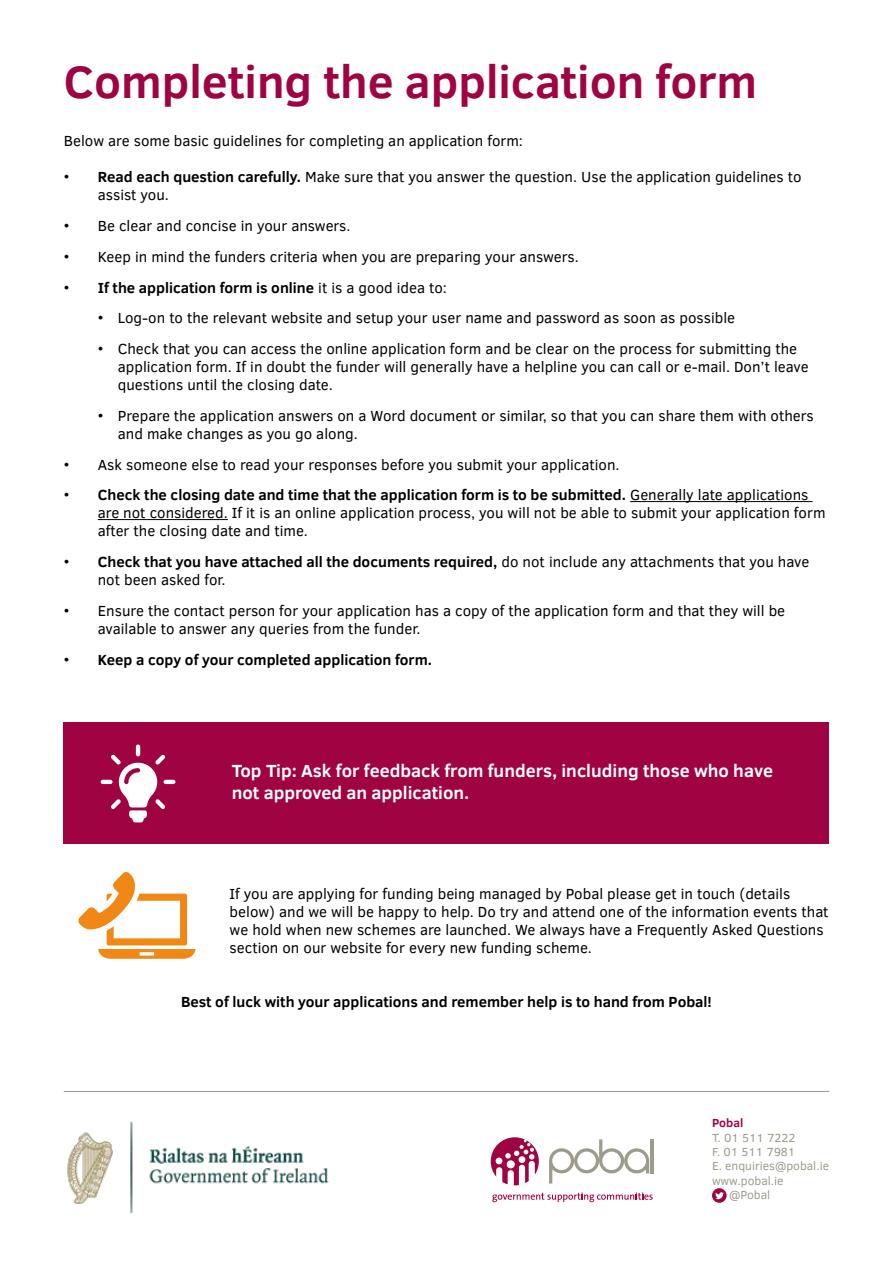
<style>
.page{position:relative;width:893px;height:1263px;background:#fff}
.page>*{position:absolute;margin:0;border:0;box-sizing:border-box;transform-origin:0 0}
.t1{font:700 46.5px "Clear Sans";color:#9f0342}
.t2{font:700 18px/21.6px "Clear Sans";color:#fff}
.t3{font:15px/18px "Clear Sans";color:#000}
.t4{font:700 15px "Clear Sans";color:#000}
.t5{font:12px "Clear Sans";color:#9d9b8e}
.t6{font:700 12px "Clear Sans";color:#9f0342}
.s1{font-weight:700}
.s2{font-weight:400}
</style>
<div class="page">
<hr style="left:650px;top:1139px;width:3px;height:34px;background:#9d9b8e">
<svg style="left:549px;top:1139px;width:100px;height:44px"></svg>
<svg style="left:491px;top:1137px;width:48px;height:48px"></svg>
<svg style="left:492px;top:1192px;width:161px;height:10px"></svg>
<img style="left:67px;top:1121px;width:262px;height:93px">
<hr style="left:64px;top:1091px;width:765px;height:1px;background:#9d9b8e">
<hr style="left:630px;top:501px;width:183px;height:1px;background:#000">
<hr style="left:98px;top:519px;width:130px;height:1px;background:#000">
<div style="left:64px;top:723px;width:765px;height:121px;background:#9f0342"></div>
<svg style="left:101px;top:744px;width:74px;height:78px"></svg>
<svg style="left:712px;top:1188px;width:15px;height:15px"></svg>
<svg style="left:78px;top:872px;width:118px;height:87px"></svg>
<h1 class="t1" style="left:64px;top:48px;width:695px">Completing the application form</h1>
<p class="t3" style="left:64px;top:132px;width:461px">Below are some basic guidelines for completing an application form:</p>
<p class="t3" style="left:98px;top:168px;width:705px;text-indent:-34px">• <span class="s1">Read each question carefully.</span> Make sure that you answer the question. Use the application guidelines to assist you.</p>
<p class="t3" style="left:64px;top:217px;width:288px">• Be clear and concise in your answers.</p>
<p class="t3" style="left:64px;top:248px;width:516px">• Keep in mind the funders criteria when you are preparing your answers.</p>
<p class="t4" style="left:64px;top:276px;width:385px"><span class="s2">•</span> If the application form is online <span class="s2">it is a good idea to:</span></p>
<p class="t3" style="left:98px;top:309px;width:639px">• Log-on to the relevant website and setup your user name and password as soon as possible</p>
<p class="t3" style="left:118px;top:340px;width:692px;text-indent:-20px">• Check that you can access the online application form and be clear on the process for submitting the application form. If in doubt the funder will generally have a helpline you can call or e-mail. Don’t leave questions until the closing date.</p>
<p class="t3" style="left:118px;top:407px;width:697px;text-indent:-20px">• Prepare the application answers on a Word document or similar, so that you can share them with others and make changes as you go along.</p>
<p class="t3" style="left:64px;top:455px;width:557px">• Ask someone else to read your responses before you submit your application.</p>
<p class="t3" style="left:98px;top:486px;width:729px;text-indent:-34px">• <span class="s1">Check the closing date and time that the application form is to be submitted.</span> Generally late applications are not considered. If it is an online application process, you will not be able to submit your application form after the closing date and time.</p>
<p class="t3" style="left:98px;top:553px;width:713px;text-indent:-34px">• <span class="s1">Check that you have attached all the documents required,</span> do not include any attachments that you have not been asked for.</p>
<p class="t3" style="left:98px;top:602px;width:689px;text-indent:-34px">• Ensure the contact person for your application has a copy of the application form and that they will be available to answer any queries from the funder.</p>
<p class="t4" style="left:64px;top:648px;width:370px"><span class="s2">•</span> Keep a copy of your completed application form.</p>
<p class="t2" style="left:232px;top:759px;width:543px">Top Tip: Ask for feedback from funders, including those who have not approved an application.</p>
<p class="t3" style="left:230px;top:884px;width:600px">If you are applying for funding being managed by Pobal please get in touch (details below) and we will be happy to help. Do try and attend one of the information events that we hold when new schemes are launched. We always have a Frequently Asked Questions section on our website for every new funding scheme.</p>
<p class="t4" style="left:181px;top:990px;width:532px">Best of luck with your applications and remember help is to hand from Pobal!</p>
<p class="t6" style="left:712px;top:1114px;width:33px">Pobal</p>
<p class="t5" style="left:712px;top:1129px;width:85px">T. 01 511 7222</p>
<p class="t5" style="left:712px;top:1144px;width:85px">F. 01 511 7981</p>
<p class="t5" style="left:712px;top:1158px;width:118px">E. enquiries@pobal.ie</p>
<p class="t5" style="left:712px;top:1172px;width:73px">www.pobal.ie</p>
<p class="t5" style="left:729px;top:1187px;width:43px">@Pobal</p>
</div>
